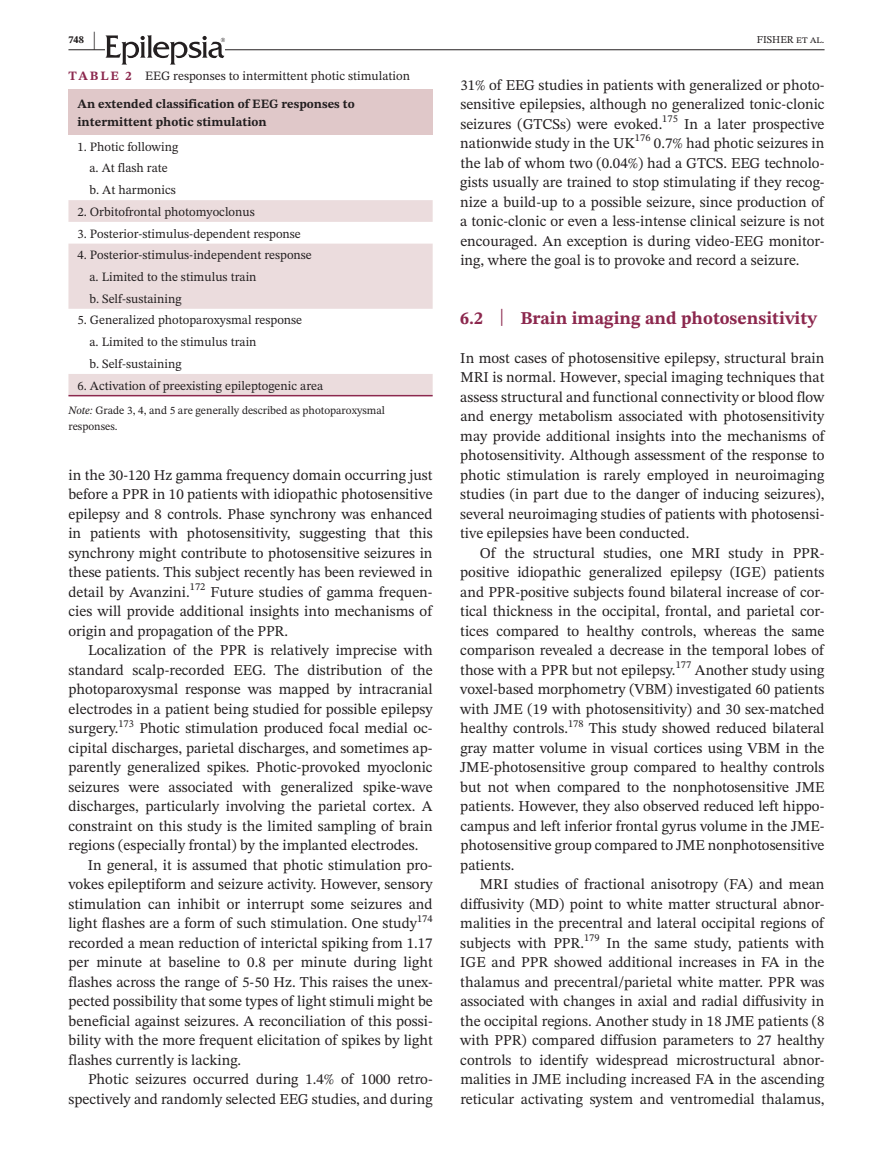
<style>
.page{position:relative;width:893px;height:1174px;background:#fff}
.page>*{position:absolute;margin:0;border:0;box-sizing:border-box;transform-origin:0 0}
.t1{font:700 18px "STIX Two Text";color:#8c284e}
.t2{font:15px/19.5px "STIX Two Text";color:#231f20;text-align:justify}
.t3{font:12.75px/21.8px "STIX Two Text";color:#231f20}
.t4{font:700 12.75px/17.2px "STIX Two Text";color:#231f20}
.t5{font:11.25px/15.8px "STIX Two Text";color:#231f20}
.t6{font:10.5px "STIX Two Text";color:#231f20}
.t7{font:700 10.5px "STIX Two Text";color:#231f20}
.s1{font-size:21px}
.s2{font-weight:700;color:#8c284e}
.s3{font-style:italic}
.s4{font-weight:400;font-size:23.7px}
</style>
<div class="page">
<hr style="left:68px;top:49px;width:756px;height:1px;background:#231f20">
<svg style="left:105px;top:35px;width:120px;height:30px"></svg>
<div style="left:68px;top:90px;width:365px;height:45px;background:#e0c8c9"></div>
<svg style="left:68px;top:200px;width:365px;height:195px;fill:#ebdcdd"></svg>
<hr style="left:68px;top:395px;width:365px;height:1px;background:#8c284e">
<p class="t7" style="left:68px;top:32px;width:29px">748 <span class="s1">|</span></p>
<p class="t6" style="left:757px;top:32px;width:69px">FISHER et al.</p>
<p class="t3" style="left:68px;top:65px;width:343px"><span class="s2">TABLE 2</span> EEG responses to intermittent photic stimulation</p>
<p class="t4" style="left:77px;top:96px;width:279px">An extended classification of EEG responses to intermittent photic stimulation</p>
<p class="t3" style="left:89px;top:135px;width:90px;text-indent:-12px">1. Photic following a. At flash rate b. At harmonics</p>
<p class="t3" style="left:77px;top:201px;width:179px">2. Orbitofrontal photomyoclonus</p>
<p class="t3" style="left:77px;top:222px;width:225px">3. Posterior-stimulus-dependent response</p>
<p class="t3" style="left:89px;top:244px;width:224px;text-indent:-12px">4. Posterior-stimulus-independent response a. Limited to the stimulus train<br>b. Self-sustaining</p>
<p class="t3" style="left:89px;top:309px;width:214px;text-indent:-12px">5. Generalized photoparoxysmal response a. Limited to the stimulus train<br>b. Self-sustaining</p>
<p class="t3" style="left:77px;top:374px;width:247px">6. Activation of preexisting epileptogenic area</p>
<p class="t5" style="left:68px;top:403px;width:318px"><span class="s3">Note:</span> Grade 3, 4, and 5 are generally described as photoparoxysmal responses.</p>
<p class="t2" style="left:68px;top:465px;width:366px">in the 30-120 Hz gamma frequency domain occurring just before a PPR in 10 patients with idiopathic photosensitive epilepsy and 8 controls. Phase synchrony was enhanced in patients with photosensitivity, suggesting that this synchrony might contribute to photosensitive seizures in these patients. This subject recently has been reviewed in detail by Avanzini.</p>
<p class="t6" style="left:190px;top:579px;width:17px">172</p>
<p class="t2" style="left:68px;top:582px;width:366px;text-indent:142px">Future studies of gamma frequen&shy;cies will provide additional insights into mechanisms of origin and propagation of the PPR.</p>
<p class="t2" style="left:69px;top:640px;width:366px;text-indent:19px">Localization of the PPR is relatively imprecise with standard scalp-recorded EEG. The distribution of the photoparoxysmal response was mapped by intracranial electrodes in a patient being studied for possible epilepsy surgery.</p>
<p class="t6" style="left:118px;top:715px;width:17px">173</p>
<p class="t2" style="left:139px;top:718px;width:295px">Photic stimulation produced focal medial oc-</p>
<p class="t2" style="left:68px;top:738px;width:366px">cipital discharges, parietal discharges, and sometimes ap-</p>
<p class="t2" style="left:68px;top:757px;width:366px">parently generalized spikes. Photic-provoked myoclonic</p>
<p class="t2" style="left:68px;top:777px;width:366px">seizures were associated with generalized spike-wave</p>
<p class="t2" style="left:68px;top:796px;width:366px">discharges, particularly involving the parietal cortex. A</p>
<p class="t2" style="left:68px;top:816px;width:366px">constraint on this study is the limited sampling of brain</p>
<p class="t2" style="left:68px;top:835px;width:352px">regions (especially frontal) by the implanted electrodes.</p>
<p class="t2" style="left:88px;top:855px;width:346px">In general, it is assumed that photic stimulation pro-</p>
<p class="t2" style="left:68px;top:874px;width:366px">vokes epileptiform and seizure activity. However, sensory</p>
<p class="t2" style="left:68px;top:894px;width:366px">stimulation can inhibit or interrupt some seizures and</p>
<p class="t2" style="left:68px;top:913px;width:350px">light flashes are a form of such stimulation. One study</p>
<p class="t6" style="left:417px;top:910px;width:17px">174</p>
<p class="t2" style="left:68px;top:933px;width:366px">recorded a mean reduction of interictal spiking from 1.17 per minute at baseline to 0.8 per minute during light flashes across the range of 5-50 Hz. This raises the unex&shy;pected possibility that some types of light stimuli might be beneficial against seizures. A reconciliation of this possi&shy;bility with the more frequent elicitation of spikes by light flashes currently is lacking.</p>
<p class="t2" style="left:69px;top:1069px;width:366px;text-align:right">Photic seizures occurred during 1.4% of 1000 retro&shy;spectively and randomly selected EEG studies, and during</p>
<p class="t2" style="left:460px;top:75px;width:366px">31% of EEG studies in patients with generalized or photo&shy;sensitive epilepsies, although no generalized tonic-clonic seizures (GTCSs) were evoked.<sup>175</sup> In a later prospective nationwide study in the UK</p>
<p class="t6" style="left:635px;top:130px;width:17px">176</p>
<p class="t2" style="left:460px;top:133px;width:366px;text-indent:194px">0.7% had photic seizures in the lab of whom two (0.04%) had a GTCS. EEG technolo&shy;gists usually are trained to stop stimulating if they recog&shy;nize a build-up to a possible seizure, since production of a tonic-clonic or even a less-intense clinical seizure is not encouraged. An exception is during video-EEG monitor&shy;ing, where the goal is to provoke and record a seizure.</p>
<p class="t1" style="left:460px;top:305px;width:358px">6.2 <span class="s4">|</span> Brain imaging and photosensitivity</p>
<p class="t2" style="left:460px;top:348px;width:366px">In most cases of photosensitive epilepsy, structural brain MRI is normal. However, special imaging techniques that assess structural and functional connectivity or blood flow and energy metabolism associated with photosensitivity may provide additional insights into the mechanisms of photosensitivity. Although assessment of the response to photic stimulation is rarely employed in neuroimaging studies (in part due to the danger of inducing seizures), several neuroimaging studies of patients with photosensi&shy;tive epilepsies have been conducted.</p>
<p class="t2" style="left:460px;top:543px;width:366px;text-indent:20px">Of the structural studies, one MRI study in PPR&shy;positive idiopathic generalized epilepsy (IGE) patients and PPR-positive subjects found bilateral increase of cor&shy;tical thickness in the occipital, frontal, and parietal cor&shy;tices compared to healthy controls, whereas the same comparison revealed a decrease in the temporal lobes of those with a PPR but not epilepsy.</p>
<p class="t6" style="left:676px;top:657px;width:17px">177</p>
<p class="t2" style="left:460px;top:660px;width:366px;text-indent:235px">Another study using voxel-based morphometry (VBM) investigated 60 patients with JME (19 with photosensitivity) and 30 sex-matched healthy controls.</p>
<p class="t6" style="left:568px;top:715px;width:17px">178</p>
<p class="t2" style="left:460px;top:718px;width:366px;text-indent:129px">This study showed reduced bilateral gray matter volume in visual cortices using VBM in the JME-photosensitive group compared to healthy controls but not when compared to the nonphotosensitive JME patients. However, they also observed reduced left hippo&shy;campus and left inferior frontal gyrus volume in the JME&shy;photosensitive group compared to JME nonphotosensitive patients.</p>
<p class="t2" style="left:460px;top:874px;width:366px;text-indent:20px">MRI studies of fractional anisotropy (FA) and mean diffusivity (MD) point to white matter structural abnor&shy;malities in the precentral and lateral occipital regions of subjects with PPR.</p>
<p class="t6" style="left:584px;top:930px;width:17px">179</p>
<p class="t2" style="left:460px;top:933px;width:366px;text-indent:146px">In the same study, patients with IGE and PPR showed additional increases in FA in the thalamus and precentral/parietal white matter. PPR was associated with changes in axial and radial diffusivity in the occipital regions. Another study in 18 JME patients (8 with PPR) compared diffusion parameters to 27 healthy controls to identify widespread microstructural abnor&shy;malities in JME including increased FA in the ascending reticular activating system and ventromedial thalamus,</p>
</div>
